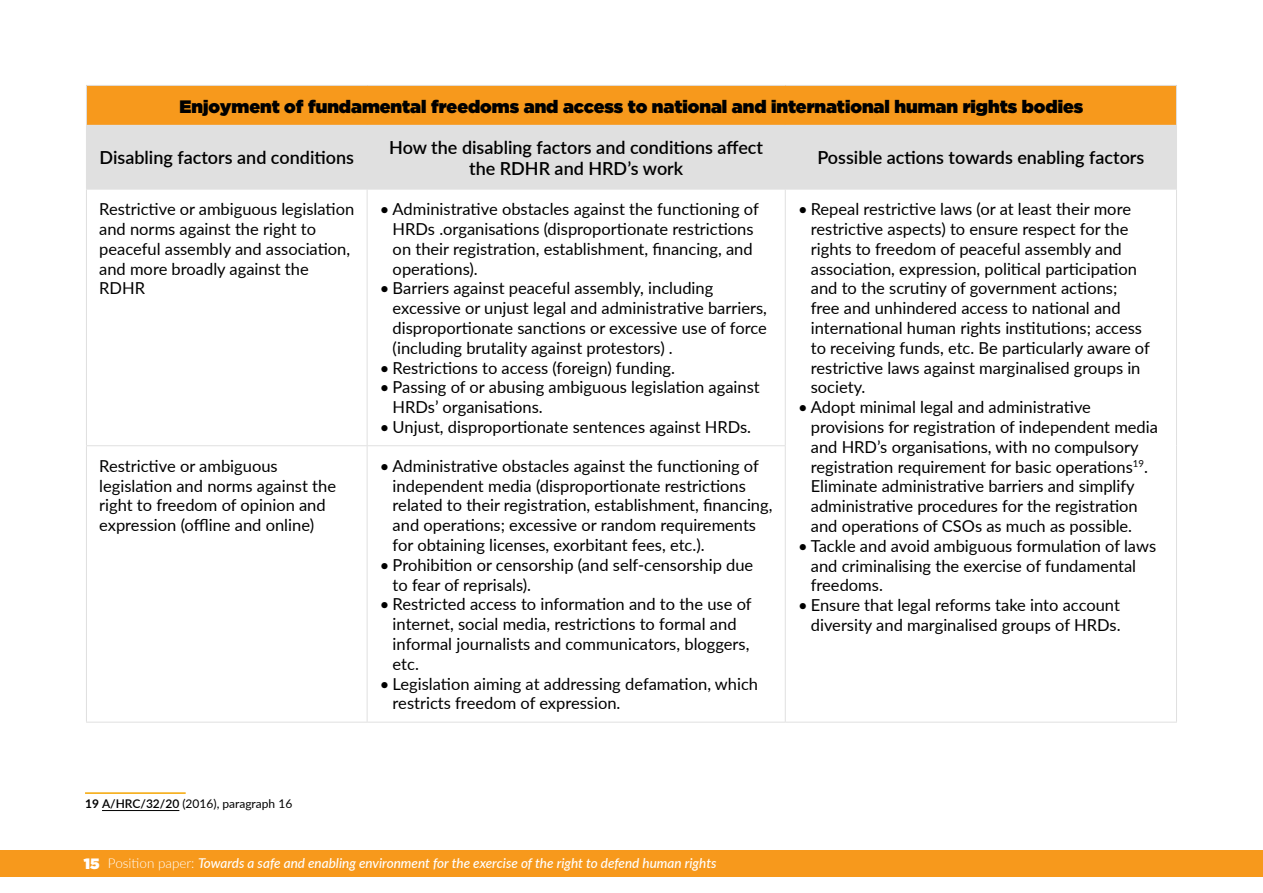
<style>
.page{position:relative;width:1263px;height:893px;background:#fff}
.page>*{position:absolute;margin:0;border:0;box-sizing:border-box;transform-origin:0 0}
.t1{font:600 18px/21.6px "Lato";color:#000;text-align:center}
.t2{font:900 18px "Gotham";color:#000}
.t3{font:16.5px/19.8px "Lato";color:#000}
.t4{font:italic 500 13.5px "Lato";color:#fff}
.t5{font:12px "Lato";color:#000}
.s1{font-weight:700}
.s2{font-weight:600}
.s3{font-family:"Gotham";font-weight:900;font-style:normal;font-size:15px}
.s4{font-weight:300;font-style:normal}
</style>
<div class="page">
<div style="left:0;top:851px;width:1263px;height:26px;background:#f7991c"></div>
<div style="left:86px;top:85px;width:1090px;height:40px;background:#f7991c"></div>
<div style="left:87px;top:126px;width:1089px;height:63px;background:#e0e0e0"></div>
<hr style="left:86px;top:85px;width:281px;height:1px;background:#e0e0e0">
<hr style="left:86px;top:86px;width:1px;height:39px;background:#e0e0e0">
<hr style="left:367px;top:85px;width:418px;height:1px;background:#e0e0e0">
<hr style="left:785px;top:85px;width:392px;height:1px;background:#e0e0e0">
<hr style="left:1176px;top:86px;width:1px;height:39px;background:#e0e0e0">
<hr style="left:86px;top:125px;width:281px;height:1px;background:#e0e0e0">
<hr style="left:86px;top:126px;width:1px;height:63px;background:#e0e0e0">
<hr style="left:367px;top:125px;width:418px;height:1px;background:#e0e0e0">
<hr style="left:367px;top:126px;width:1px;height:63px;background:#e0e0e0">
<hr style="left:785px;top:125px;width:392px;height:1px;background:#e0e0e0">
<hr style="left:785px;top:126px;width:1px;height:63px;background:#e0e0e0">
<hr style="left:1176px;top:126px;width:1px;height:63px;background:#e0e0e0">
<hr style="left:86px;top:722px;width:281px;height:1px;background:#e0e0e0">
<hr style="left:367px;top:722px;width:418px;height:1px;background:#e0e0e0">
<hr style="left:785px;top:722px;width:392px;height:1px;background:#e0e0e0">
<hr style="left:86px;top:189px;width:281px;height:1px;background:#e0e0e0">
<hr style="left:86px;top:189px;width:1px;height:256px;background:#e0e0e0">
<hr style="left:367px;top:189px;width:418px;height:1px;background:#e0e0e0">
<hr style="left:367px;top:189px;width:1px;height:256px;background:#e0e0e0">
<hr style="left:785px;top:189px;width:392px;height:1px;background:#e0e0e0">
<hr style="left:785px;top:189px;width:1px;height:256px;background:#e0e0e0">
<hr style="left:1176px;top:189px;width:1px;height:257px;background:#e0e0e0">
<hr style="left:1176px;top:446px;width:1px;height:276px;background:#e0e0e0">
<hr style="left:86px;top:445px;width:281px;height:1px;background:#e0e0e0">
<hr style="left:86px;top:446px;width:1px;height:276px;background:#e0e0e0">
<hr style="left:367px;top:445px;width:419px;height:1px;background:#e0e0e0">
<hr style="left:367px;top:446px;width:1px;height:276px;background:#e0e0e0">
<hr style="left:785px;top:446px;width:1px;height:276px;background:#e0e0e0">
<hr style="left:102px;top:810px;width:77px;height:1px;background:#000">
<hr style="left:85px;top:792px;width:101px;height:2px;background:#f5a603">
<p class="t2" style="left:180px;top:93px;width:905px">Enjoyment of fundamental freedoms and access to national and international human rights bodies</p>
<p class="t1" style="left:100px;top:146px;width:256px">Disabling factors and conditions</p>
<p class="t1" style="left:389px;top:136px;width:375px">How the disabling factors and conditions affect the RDHR and HRD’s work</p>
<p class="t1" style="left:817px;top:146px;width:328px">Possible actions towards enabling factors</p>
<p class="t3" style="left:99px;top:199px;width:257px">Restrictive or ambiguous legislation and norms against the right to peaceful assembly and association, and more broadly against the<br>RDHR</p>
<p class="t3" style="left:393px;top:199px;width:368px;text-indent:-13px">• Administrative obstacles against the functioning of HRDs .organisations (disproportionate restrictions on their registration, establishment, financing, and operations).</p>
<p class="t3" style="left:811px;top:199px;width:341px;text-indent:-13px">• Repeal restrictive laws (or at least their more restrictive aspects) to ensure respect for the rights to freedom of peaceful assembly and association, expression, political participation and to the scrutiny of government actions; free and unhindered access to national and international human rights institutions; access to receiving funds, etc. Be particularly aware of restrictive laws against marginalised groups in society.</p>
<p class="t3" style="left:811px;top:397px;width:349px;text-indent:-13px">• Adopt minimal legal and administrative provisions for registration of independent media and HRD’s organisations, with no compulsory registration requirement for basic operations<sup>19</sup>.<br>Eliminate administrative barriers and simplify administrative procedures for the registration and operations of CSOs as much as possible.</p>
<p class="t3" style="left:811px;top:535px;width:347px;text-indent:-13px">• Tackle and avoid ambiguous formulation of laws and criminalising the exercise of fundamental freedoms.</p>
<p class="t3" style="left:798px;top:595px;width:324px;text-align:right">• Ensure that legal reforms take into account diversity and marginalised groups of HRDs.</p>
<p class="t3" style="left:393px;top:278px;width:376px;text-indent:-13px">• Barriers against peaceful assembly, including excessive or unjust legal and administrative barriers, disproportionate sanctions or excessive use of force (including brutality against protestors) .</p>
<p class="t3" style="left:380px;top:357px;width:297px">• Restrictions to access (foreign) funding.</p>
<p class="t3" style="left:393px;top:377px;width:369px;text-indent:-13px">• Passing of or abusing ambiguous legislation against<br>HRDs’ organisations.</p>
<p class="t3" style="left:380px;top:416px;width:373px">• Unjust, disproportionate sentences against HRDs.</p>
<p class="t3" style="left:99px;top:455px;width:238px">Restrictive or ambiguous legislation and norms against the right to freedom of opinion and expression (offline and online)</p>
<p class="t3" style="left:393px;top:455px;width:381px;text-indent:-13px">• Administrative obstacles against the functioning of independent media (disproportionate restrictions related to their registration, establishment, financing, and operations; excessive or random requirements for obtaining licenses, exorbitant fees, etc.).</p>
<p class="t3" style="left:393px;top:554px;width:362px;text-indent:-13px">• Prohibition or censorship (and self-censorship due to fear of reprisals).</p>
<p class="t3" style="left:393px;top:594px;width:360px;text-indent:-13px">• Restricted access to information and to the use of internet, social media, restrictions to formal and informal journalists and communicators, bloggers, etc.</p>
<p class="t3" style="left:393px;top:673px;width:367px;text-indent:-13px">• Legislation aiming at addressing defamation, which restricts freedom of expression.</p>
<p class="t5" style="left:85px;top:795px;width:209px"><span class="s1">19</span> <span class="s2">A/HRC/32/20</span> (2016), paragraph 16</p>
<p class="t4" style="left:84px;top:853px;width:634px"><span class="s3">15</span> <span class="s4">Position paper:</span> Towards a safe and enabling environment for the exercise of the right to defend human rights</p>
</div>
